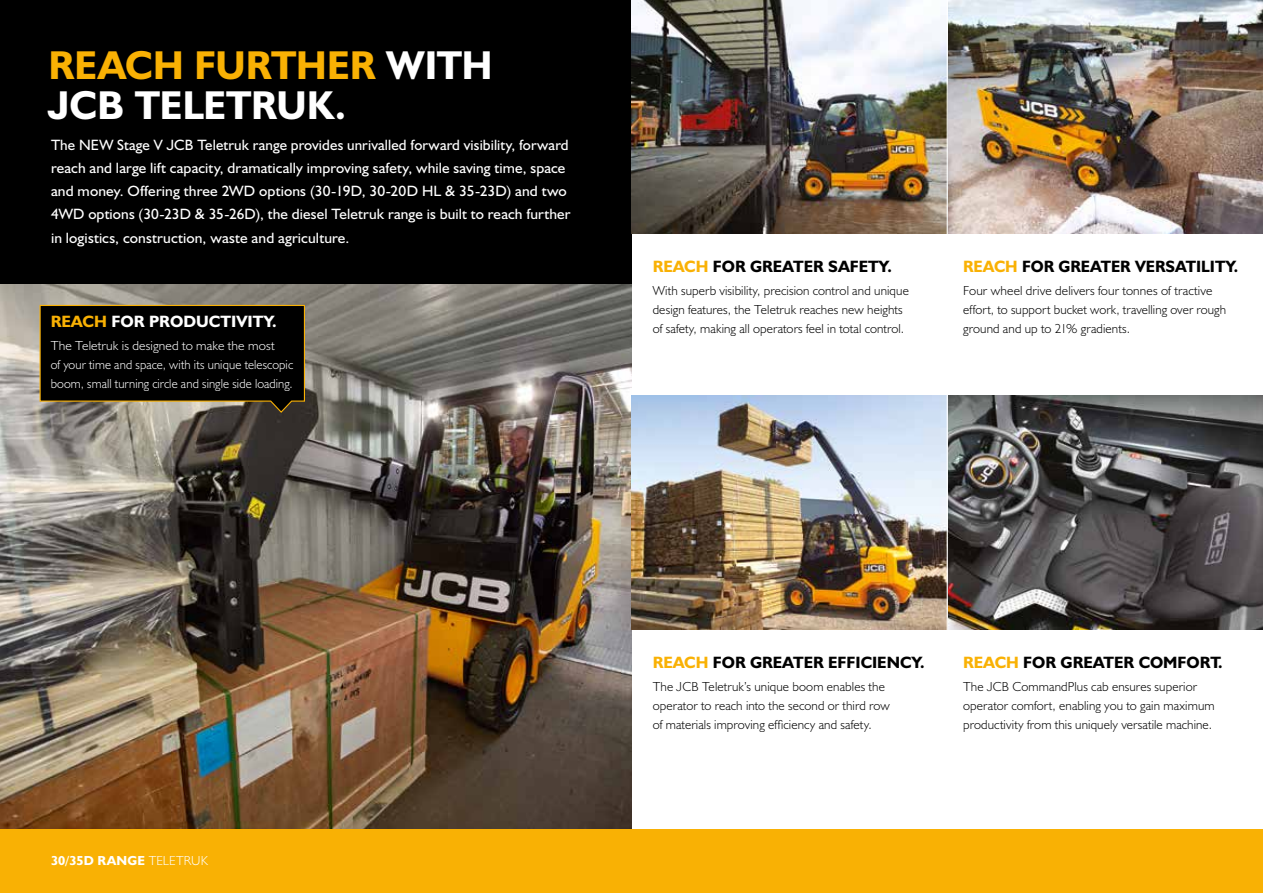
<style>
.page{position:relative;width:1263px;height:893px;background:#fff}
.page>*{position:absolute;margin:0;border:0;box-sizing:border-box;transform-origin:0 0}
.t1{font:700 40.5px/40.5px "JCB Euro";letter-spacing:-.005em;color:#fff}
.t2{font:16.5px "JCB Bold";color:#000}
.t3{font:16.5px "JCB Bold";color:#fff}
.t4{font:15px/23.2px "JCB Euro Roman";letter-spacing:.005em;color:#fff}
.t5{font:13.2px/18.8px "JCB Light";letter-spacing:.01em;color:#000}
.t6{font:13.2px/18.8px "JCB Light";letter-spacing:.01em;color:#fff}
.t7{font:13.2px "JCB Bold";letter-spacing:.015em;color:#fff}
.s1{color:#f9b104}
.s2{font-family:"JCB Light"}
</style>
<div class="page">
<div style="left:0;top:0;width:631px;height:627px;background:#000"></div>
<img style="left:0;top:285px;width:631px;height:544px">
<img style="left:948px;top:0;width:315px;height:234px">
<img style="left:948px;top:395px;width:315px;height:234px">
<img style="left:631px;top:0;width:316px;height:234px">
<img style="left:631px;top:395px;width:316px;height:234px">
<svg style="left:39px;top:304px;width:267px;height:110px"></svg>
<div style="left:0;top:829px;width:1263px;height:64px;background:#f9b104"></div>
<h1 class="t1" style="left:47px;top:44px;width:447px"><span class="s1">REACH FURTHER</span> WITH<br>JCB TELETRUK.</h1>
<p class="t4" style="left:51px;top:133px;width:521px">The NEW Stage V JCB Teletruk range provides unrivalled forward visibility, forward reach and large lift capacity, dramatically improving safety, while saving time, space and money. Offering three 2WD options (30-19D, 30-20D HL &amp; 35-23D) and two 4WD options (30-23D &amp; 35-26D), the diesel Teletruk range is built to reach further in logistics, construction, waste and agriculture.</p>
<p class="t3" style="left:51px;top:311px;width:228px"><span class="s1">REACH</span> FOR PRODUCTIVITY.</p>
<p class="t6" style="left:51px;top:336px;width:244px">The Teletruk is designed to make the most<br>of your time and space, with its unique telescopic boom, small turning circle and single side loading.</p>
<p class="t2" style="left:653px;top:256px;width:241px"><span class="s1">REACH</span> FOR GREATER SAFETY.</p>
<p class="t5" style="left:653px;top:281px;width:258px">With superb visibility, precision control and unique design features, the Teletruk reaches new heights of safety, making all operators feel in total control.</p>
<p class="t2" style="left:963px;top:256px;width:277px"><span class="s1">REACH</span> FOR GREATER VERSATILITY.</p>
<p class="t5" style="left:963px;top:281px;width:264px">Four wheel drive delivers four tonnes of tractive effort, to support bucket work, travelling over rough ground and up to 21% gradients.</p>
<p class="t7" style="left:51px;top:852px;width:158px">30/35D RANGE <span class="s2">TELETRUK</span></p>
<p class="t2" style="left:653px;top:652px;width:273px"><span class="s1">REACH</span> FOR GREATER EFFICIENCY.</p>
<p class="t5" style="left:653px;top:677px;width:239px">The JCB Teletruk’s unique boom enables the operator to reach into the second or third row of materials improving efficiency and safety.</p>
<p class="t2" style="left:963px;top:652px;width:261px"><span class="s1">REACH</span> FOR GREATER COMFORT.</p>
<p class="t5" style="left:963px;top:677px;width:253px">The JCB CommandPlus cab ensures superior operator comfort, enabling you to gain maximum productivity from this uniquely versatile machine.</p>
</div>
